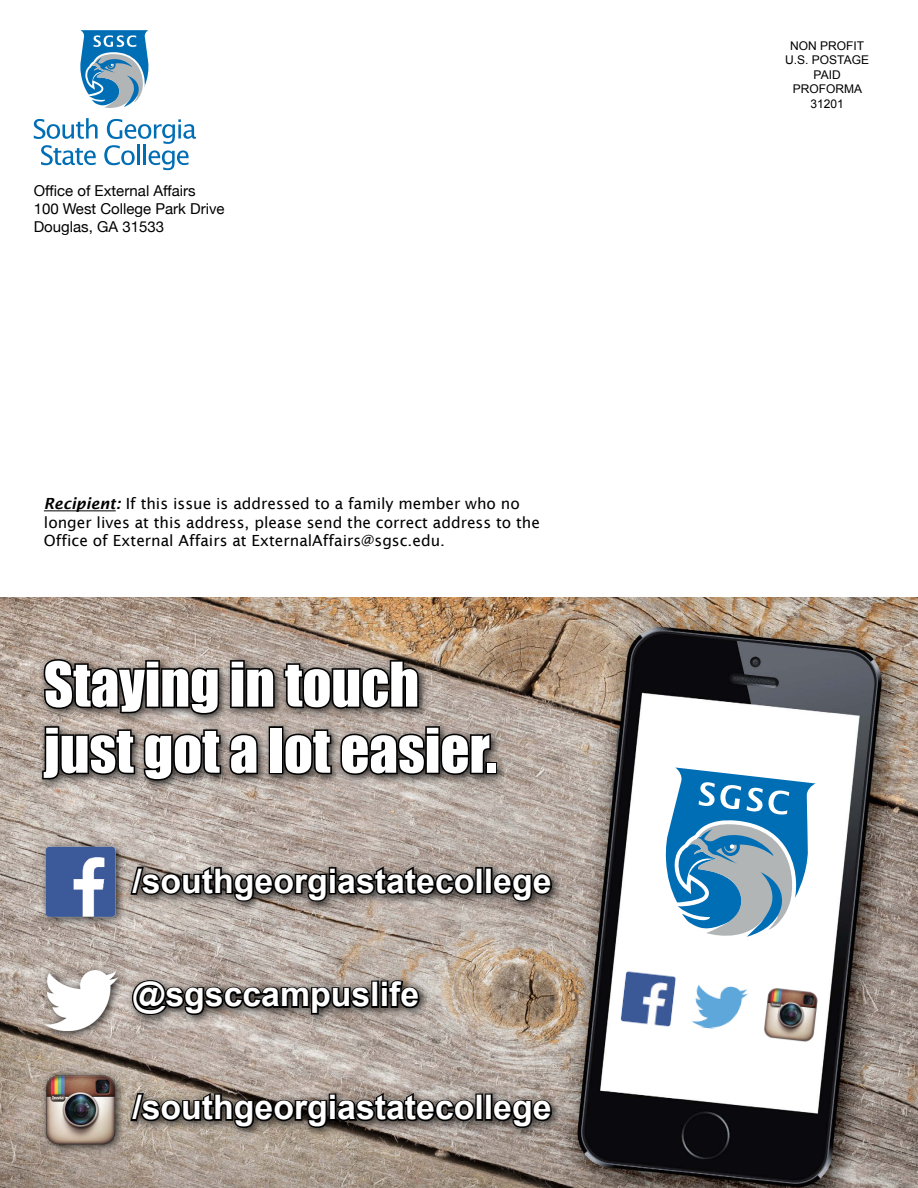
<style>
.page{position:relative;width:918px;height:1188px;background:#fff}
.page>*{position:absolute;margin:0;border:0;box-sizing:border-box;transform-origin:0 0}
.t1{font:56.85px/66.2px "Impact";color:#fff}
.t2{font:700 33.75px "Arial";color:#fff}
.t3{font:15.3px/18.5px "Lucida Sans";color:#000}
.t4{font:15px/18px "Helvetica Neue";color:#000}
.t5{font:12px/14.4px "Arial";color:#000;text-align:center}
.s1{font-weight:600;font-style:italic}
</style>
<div class="page">
<img style="left:0;top:598px;width:918px;height:590px">
<hr style="left:44px;top:510px;width:72px;height:1px;background:#000">
<svg style="left:643px;top:762px;width:185px;height:196px"></svg>
<img style="left:619px;top:969px;width:60px;height:60px">
<img style="left:691px;top:983px;width:58px;height:49px">
<img style="left:761px;top:985px;width:60px;height:60px">
<div style="left:36px;top:653px;width:471px;height:138px;background:#000;opacity:.75"></div>
<svg style="left:282px;top:659px;width:138px;height:52px;background:#3c3835"></svg>
<svg style="left:41px;top:657px;width:235px;height:126px;background:#58514d"></svg>
<div style="left:269px;top:726px;width:14px;height:48px;border:3px solid #000"></div>
<svg style="left:282px;top:725px;width:210px;height:52px;background:#433f3c"></svg>
<div style="left:485px;top:762px;width:12px;height:12px;border:3px solid #000"></div>
<div style="left:40px;top:841px;width:86px;height:86px;background:#000;opacity:.75"></div>
<img style="left:44px;top:844px;width:74px;height:74px">
<div style="left:40px;top:965px;width:87px;height:76px;background:#000;opacity:.75"></div>
<img style="left:44px;top:970px;width:74px;height:60px">
<div style="left:41px;top:1069px;width:84px;height:85px;background:#000;opacity:.75"></div>
<img style="left:44px;top:1072px;width:74px;height:74px">
<div style="left:126px;top:861px;width:436px;height:51px;background:#000;opacity:.75"></div>
<svg style="left:128px;top:864px;width:349px;height:40px;background:#554f4c"></svg>
<div style="left:475px;top:867px;width:8px;height:27px;border:3px solid #000"></div>
<div style="left:485px;top:867px;width:8px;height:27px;border:3px solid #000"></div>
<svg style="left:491px;top:871px;width:63px;height:33px;background:#3b3734"></svg>
<div style="left:126px;top:975px;width:304px;height:51px;background:#000;opacity:.75"></div>
<svg style="left:130px;top:978px;width:242px;height:39px;background:#514b48"></svg>
<div style="left:371px;top:981px;width:8px;height:27px;border:3px solid #000"></div>
<svg style="left:379px;top:979px;width:43px;height:31px"></svg>
<div style="left:126px;top:1088px;width:436px;height:50px;background:#000;opacity:.75"></div>
<svg style="left:128px;top:1090px;width:349px;height:40px;background:#4e4843"></svg>
<div style="left:475px;top:1094px;width:8px;height:27px;border:3px solid #000"></div>
<div style="left:485px;top:1094px;width:8px;height:27px;border:3px solid #000"></div>
<svg style="left:491px;top:1098px;width:63px;height:32px;background:#393532"></svg>
<svg style="left:34px;top:30px;width:162px;height:140px"></svg>
<p class="t4" style="left:34px;top:183px;width:192px">Office of External Affairs<br>100 West College Park Drive<br>Douglas, GA 31533</p>
<p class="t3" style="left:44px;top:495px;width:498px"><span class="s1">Recipient:</span> If this issue is addressed to a family member who no longer lives at this address, please send the correct address to the<br>Office of External Affairs at ExternalAffairs@sgsc.edu.</p>
<h1 class="t1" style="left:44px;top:650px;width:454px">Staying in touch just got a lot easier.</h1>
<h2 class="t2" style="left:132px;top:858px;width:421px">/southgeorgiastatecollege</h2>
<h2 class="t2" style="left:132px;top:972px;width:288px">@sgsccampuslife</h2>
<h2 class="t2" style="left:132px;top:1085px;width:421px">/southgeorgiastatecollege</h2>
<p class="t5" style="left:785px;top:39px;width:85px">NON PROFIT<br>U.S. POSTAGE<br>PAID<br>PROFORMA<br>31201</p>
</div>
